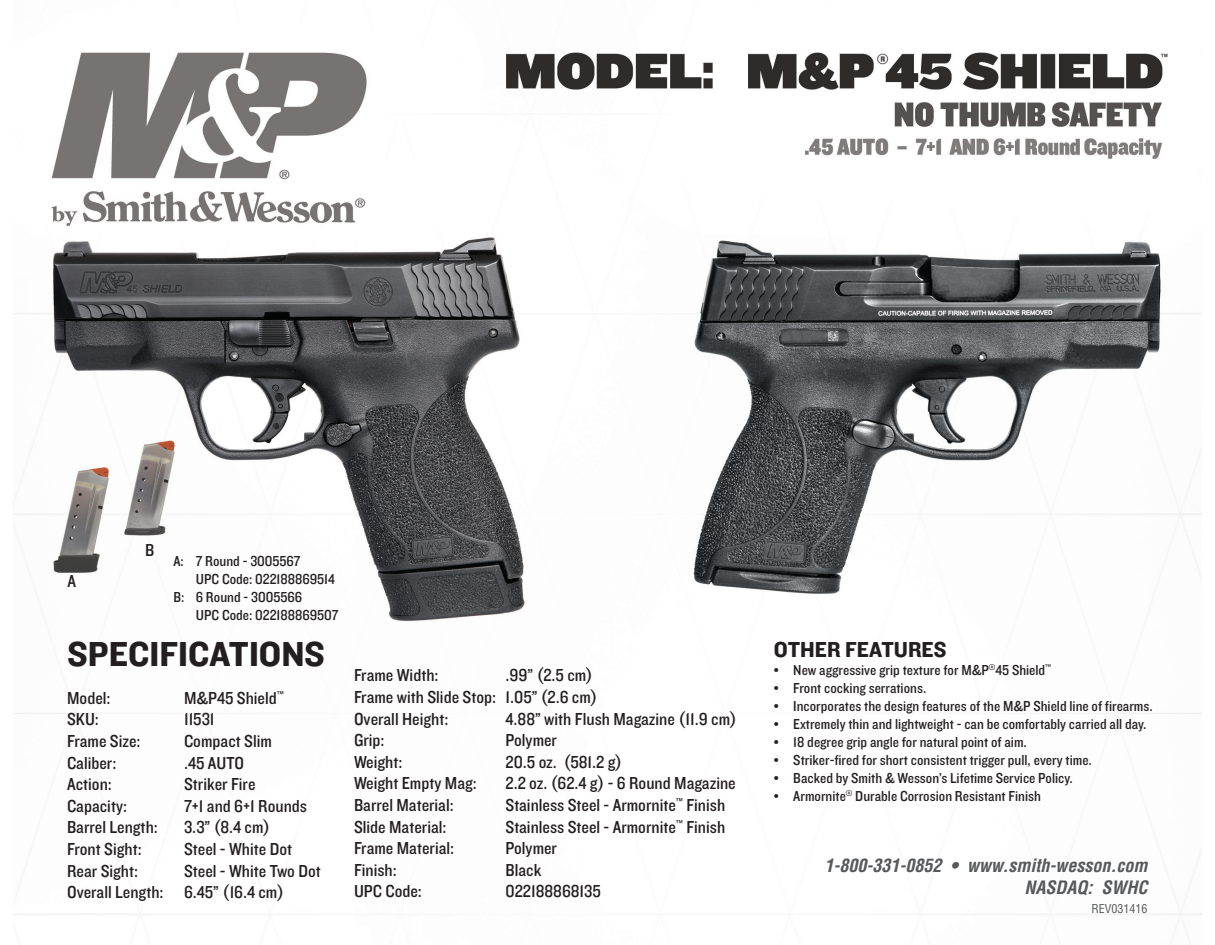
<style>
.page{position:relative;width:1215px;height:945px;background:#fff}
.page>*{position:absolute;margin:0;border:0;box-sizing:border-box;transform-origin:0 0}
.t1{font:36px "Knockout HTF51 Middleweight";color:#231f20}
.t2{font:22.5px "Knockout HTF51 Middleweight";color:#231f20}
.t3{font:18px/21.6px "Knockout HTF30 Junior Welterwt";color:#231f20}
.t4{font:italic 700 condensed 18px/21.6px "Helvetica";color:#57585a;text-align:right}
.t5{font:15px "Knockout HTF30 Junior Welterwt";color:#231f20}
.t6{font:condensed 12px "Helvetica";color:#57585a}
</style>
<div class="page">
<img style="left:14px;top:52px;width:1188px;height:893px">
<p class="t3" style="left:67px;top:571px;width:10px">A</p>
<p class="t3" style="left:145px;top:540px;width:11px">B</p>
<p class="t5" style="left:173px;top:553px;width:129px">A: 7 Round - 3005567</p>
<p class="t5" style="left:196px;top:571px;width:140px">UPC Code: 022188869514</p>
<p class="t5" style="left:173px;top:589px;width:130px">B: 6 Round - 3005566</p>
<p class="t5" style="left:196px;top:607px;width:144px">UPC Code: 022188869507</p>
<h1 class="t1" style="left:68px;top:635px;width:259px">SPECIFICATIONS</h1>
<p class="t3" style="left:67px;top:688px;width:45px">Model:</p>
<p class="t3" style="left:184px;top:688px;width:101px">M&amp;P45 Shield<sup>™</sup></p>
<p class="t3" style="left:67px;top:709px;width:33px">SKU:</p>
<p class="t3" style="left:184px;top:709px;width:32px">11531</p>
<p class="t3" style="left:67px;top:731px;width:75px">Frame Size:</p>
<p class="t3" style="left:184px;top:731px;width:89px">Compact Slim</p>
<p class="t3" style="left:67px;top:752px;width:51px">Caliber:</p>
<p class="t3" style="left:184px;top:752px;width:61px">.45 AUTO</p>
<p class="t3" style="left:67px;top:774px;width:46px">Action:</p>
<p class="t3" style="left:184px;top:774px;width:73px">Striker Fire</p>
<p class="t3" style="left:67px;top:796px;width:62px">Capacity:</p>
<p class="t3" style="left:184px;top:796px;width:125px">7+1 and 6+1 Rounds</p>
<p class="t3" style="left:67px;top:817px;width:92px">Barrel Length:</p>
<p class="t3" style="left:184px;top:817px;width:88px">3.3” (8.4 cm)</p>
<p class="t3" style="left:67px;top:839px;width:76px">Front Sight:</p>
<p class="t3" style="left:184px;top:839px;width:110px">Steel - White Dot</p>
<p class="t3" style="left:67px;top:860px;width:73px">Rear Sight:</p>
<p class="t3" style="left:67px;top:860px;width:255px;text-indent:117px">Steel - White Two Dot<br>Overall Length: 6.45” (16.4 cm)</p>
<p class="t3" style="left:354px;top:665px;width:245px;text-indent:152px">.99” (2.5 cm)<br>Frame with Slide Stop: 1.05” (2.6 cm)<br>Overall Height:</p>
<p class="t3" style="left:354px;top:665px;width:86px">Frame Width:</p>
<p class="t3" style="left:506px;top:709px;width:233px">4.88” with Flush Magazine (11.9 cm)</p>
<p class="t3" style="left:354px;top:730px;width:32px">Grip:</p>
<p class="t3" style="left:506px;top:730px;width:53px">Polymer</p>
<p class="t3" style="left:354px;top:752px;width:50px">Weight:</p>
<p class="t3" style="left:506px;top:752px;width:118px">20.5 oz. (581.2 g)</p>
<p class="t3" style="left:354px;top:773px;width:124px">Weight Empty Mag:</p>
<p class="t3" style="left:506px;top:773px;width:232px">2.2 oz. (62.4 g) - 6 Round Magazine</p>
<p class="t3" style="left:354px;top:795px;width:101px">Barrel Material:</p>
<p class="t3" style="left:506px;top:795px;width:221px">Stainless Steel - Armornite<sup>™</sup> Finish</p>
<p class="t3" style="left:354px;top:817px;width:94px">Slide Material:</p>
<p class="t3" style="left:506px;top:817px;width:221px">Stainless Steel - Armornite<sup>™</sup> Finish</p>
<p class="t3" style="left:354px;top:838px;width:102px">Frame Material:</p>
<p class="t3" style="left:506px;top:838px;width:53px">Polymer</p>
<p class="t3" style="left:354px;top:860px;width:44px">Finish:</p>
<p class="t3" style="left:506px;top:860px;width:37px">Black</p>
<p class="t3" style="left:354px;top:881px;width:70px">UPC Code:</p>
<p class="t3" style="left:506px;top:881px;width:97px">022188868135</p>
<p class="t2" style="left:774px;top:638px;width:174px">OTHER FEATURES</p>
<p class="t5" style="left:774px;top:662px;width:279px">• New aggressive grip texture for M&amp;P<sup>®</sup>45 Shield<sup>™</sup></p>
<p class="t5" style="left:774px;top:680px;width:154px">• Front cocking serrations.</p>
<p class="t5" style="left:774px;top:698px;width:380px">• Incorporates the design features of the M&amp;P Shield line of firearms.</p>
<p class="t5" style="left:774px;top:716px;width:374px">• Extremely thin and lightweight - can be comfortably carried all day.</p>
<p class="t5" style="left:774px;top:734px;width:255px">• 18 degree grip angle for natural point of aim.</p>
<p class="t5" style="left:774px;top:752px;width:320px">• Striker-fired for short consistent trigger pull, every time.</p>
<p class="t5" style="left:774px;top:770px;width:301px">• Backed by Smith &amp; Wesson’s Lifetime Service Policy.</p>
<p class="t5" style="left:774px;top:788px;width:269px">• Armornite<sup>®</sup> Durable Corrosion Resistant Finish</p>
<p class="t4" style="left:825px;top:855px;width:324px">1-800-331-0852 • www.smith-wesson.com<br>NASDAQ: SWHC</p>
<p class="t6" style="left:1091px;top:901px;width:58px">REV031416</p>
</div>
